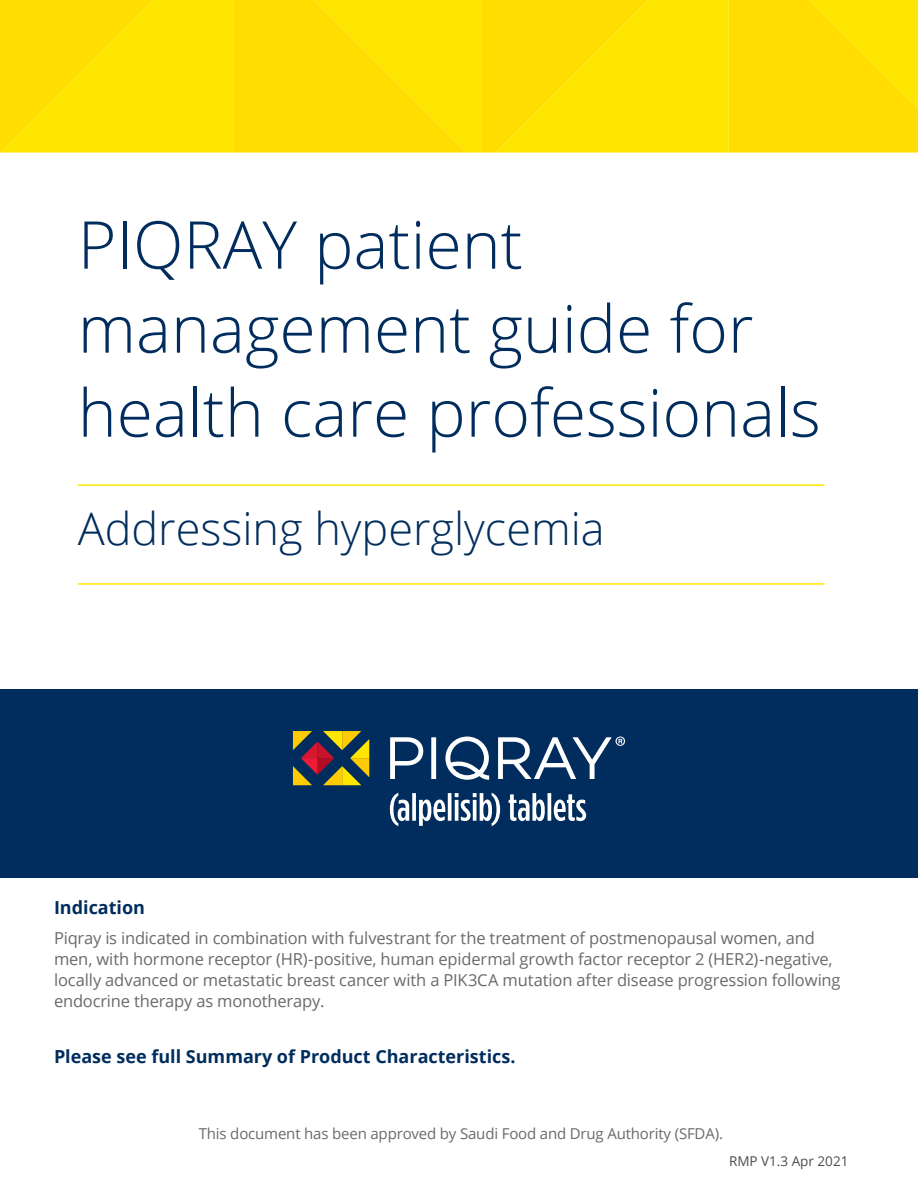
<style>
.page{position:relative;width:918px;height:1188px;background:#fff}
.page>*{position:absolute;margin:0;border:0;box-sizing:border-box;transform-origin:0 0}
.t1{font:300 66px/84px "Open Sans";color:#002d5d}
.t2{font:300 45px "Open Sans";color:#002d5d}
.t3{font:700 18px "Open Sans";color:#002d5d}
.t4{font:16.5px/21px "Open Sans";letter-spacing:-.01em;color:#696a6c}
.t5{font:15px "Open Sans";letter-spacing:-.01em;color:#696a6c}
.t6{font:13.5px "Open Sans";color:#4d4d4f}
</style>
<div class="page">
<svg style="left:0;top:0;width:918px;height:153px;background:#ffe100"></svg>
<div style="left:0;top:689px;width:918px;height:188px;background:#002d5d"></div>
<svg style="left:293px;top:731px;width:76px;height:54px"></svg>
<svg style="left:390px;top:737px;width:235px;height:89px"></svg>
<hr style="left:78px;top:583px;width:747px;height:2px;background:#ffe600">
<hr style="left:78px;top:484px;width:747px;height:2px;background:#ffe600">
<h1 class="t1" style="left:78px;top:201px;width:745px">PIQRAY patient management guide for health care professionals</h1>
<h2 class="t2" style="left:78px;top:497px;width:529px">Addressing hyperglycemia</h2>
<p class="t3" style="left:54px;top:895px;width:93px">Indication</p>
<p class="t4" style="left:54px;top:927px;width:788px">Piqray is indicated in combination with fulvestrant for the treatment of postmenopausal women, and men, with hormone receptor (HR)‑positive, human epidermal growth factor receptor 2 (HER2)‑negative, locally advanced or metastatic breast cancer with a PIK3CA mutation after disease progression following endocrine therapy as monotherapy.</p>
<p class="t3" style="left:54px;top:1044px;width:463px">Please see full Summary of Product Characteristics.</p>
<p class="t5" style="left:199px;top:1123px;width:526px">This document has been approved by Saudi Food and Drug Authority (SFDA).</p>
<p class="t6" style="left:729px;top:1152px;width:121px">RMP V1.3 Apr 2021</p>
</div>
